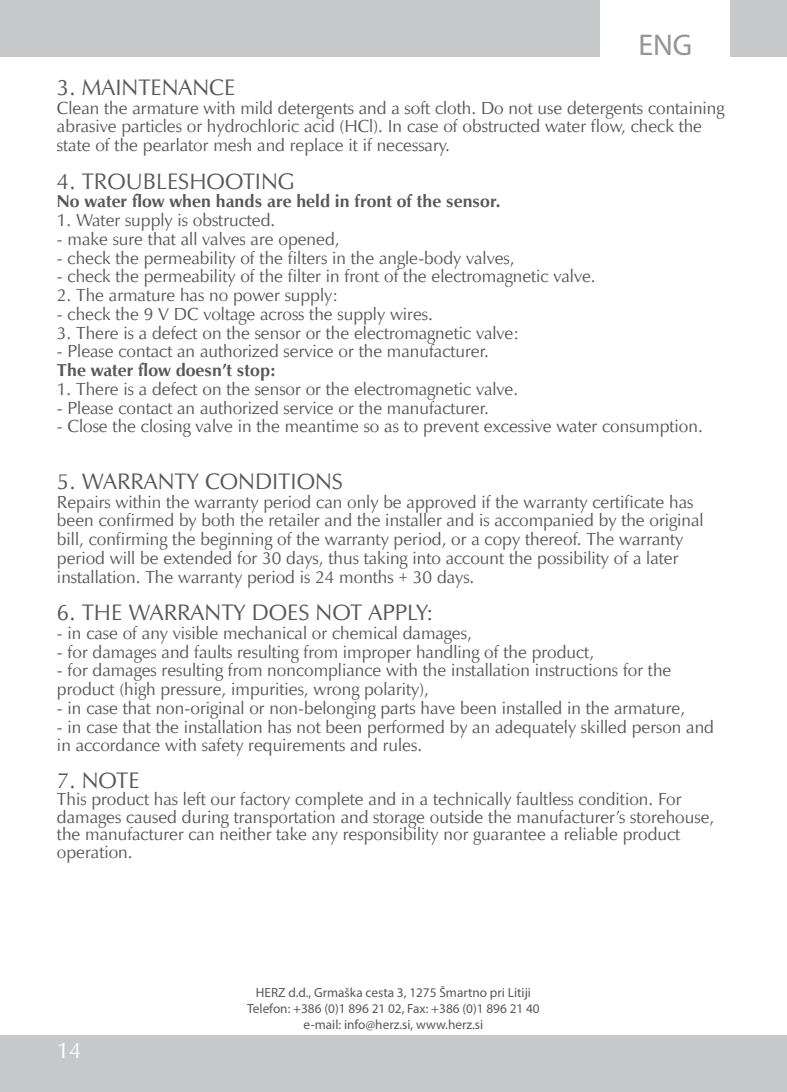
<style>
.page{position:relative;width:787px;height:1092px;background:#fff}
.page>*{position:absolute;margin:0;border:0;box-sizing:border-box;transform-origin:0 0}
.t1{font:30px "Myriad Pro";color:#939598}
.t2{font:22.5px "Zapf Humanist 601 TL";color:#57585a}
.t3{font:22.5px "Zapf Humanist 601 TL";color:#fff}
.t4{font:17.5px/18.8px "Zapf Humanist 601 TL";color:#57585a}
.t5{font:700 17.5px "Zapf Humanist 601 TL";color:#57585a}
.t6{font:13.25px/16px "Myriad Pro";color:#57585a;text-align:center}
</style>
<div class="page">
<div style="left:0;top:1035px;width:787px;height:56px;background:#c7c8ca"></div>
<div style="left:0;top:0;width:787px;height:57px;background:#c7c8ca"></div>
<div style="left:600px;top:0;width:130px;height:58px;background:#fff"></div>
<h1 class="t1" style="left:638px;top:26px;width:55px">ENG</h1>
<p class="t2" style="left:57px;top:73px;width:59px">3. Maintenance</p>
<p class="t4" style="left:57px;top:98px;width:669px">Clean the armature with mild detergents and a soft cloth. Do not use detergents containing abrasive particles or hydrochloric acid (HCl). In case of obstructed water flow, check the state of the pearlator mesh and replace it if necessary.</p>
<p class="t2" style="left:57px;top:167px;width:239px">4. Troubleshooting</p>
<p class="t5" style="left:57px;top:190px;width:445px">No water flow when hands are held in front of the sensor.</p>
<p class="t4" style="left:57px;top:211px;width:220px">1. Water supply is obstructed.</p>
<p class="t4" style="left:57px;top:229px;width:284px">- make sure that all valves are opened,</p>
<p class="t4" style="left:57px;top:248px;width:459px">- check the permeability of the filters in the angle-body valves,</p>
<p class="t4" style="left:57px;top:267px;width:540px">- check the permeability of the filter in front of the electromagnetic valve.</p>
<p class="t4" style="left:57px;top:286px;width:282px">2. The armature has no power supply:</p>
<p class="t4" style="left:57px;top:304px;width:377px">- check the 9 V DC voltage across the supply wires.</p>
<p class="t4" style="left:57px;top:323px;width:463px">3. There is a defect on the sensor or the electromagnetic valve:</p>
<p class="t4" style="left:57px;top:342px;width:433px">- Please contact an authorized service or the manufacturer.</p>
<p class="t5" style="left:57px;top:359px;width:220px">The water flow doesn’t stop:</p>
<p class="t4" style="left:57px;top:379px;width:463px">1. There is a defect on the sensor or the electromagnetic valve.</p>
<p class="t4" style="left:57px;top:398px;width:433px">- Please contact an authorized service or the manufacturer.</p>
<p class="t4" style="left:57px;top:417px;width:647px">- Close the closing valve in the meantime so as to prevent excessive water consumption.</p>
<p class="t2" style="left:57px;top:467px;width:61px">5. Warrant</p>
<p class="t2" style="left:187px;top:467px;width:64px">y Conditi</p>
<p class="t2" style="left:297px;top:467px;width:32px">ons</p>
<p class="t4" style="left:57px;top:492px;width:648px">Repairs within the warranty period can only be approved if the warranty certificate has been confirmed by both the retailer and the installer and is accompanied by the original bill, confirming the beginning of the warranty period, or a copy thereof. The warranty period will be extended for 30 days, thus taking into account the possibility of a later installation. The warranty period is 24 months + 30 days.</p>
<p class="t2" style="left:57px;top:598px;width:378px">6. THE WARRANTY DOES NOT APPLY:</p>
<p class="t4" style="left:57px;top:623px;width:416px">- in case of any visible mechanical or chemical damages,</p>
<p class="t4" style="left:57px;top:642px;width:538px">- for damages and faults resulting from improper handling of the product,</p>
<p class="t4" style="left:57px;top:661px;width:616px">- for damages resulting from noncompliance with the installation instructions for the product (high pressure, impurities, wrong polarity),</p>
<p class="t4" style="left:57px;top:698px;width:629px">- in case that non-original or non-belonging parts have been installed in the armature,</p>
<p class="t4" style="left:57px;top:717px;width:658px">- in case that the installation has not been performed by an adequately skilled person and in accordance with safety requirements and rules.</p>
<p class="t2" style="left:57px;top:766px;width:84px">7. NOTE</p>
<p class="t4" style="left:57px;top:790px;width:659px;line-height:17.5px">This product has left our factory complete and in a technically faultless condition. For damages caused during transportation and storage outside the manufacturer’s storehouse, the manufacturer can neither take any responsibility nor guarantee a reliable product operation.</p>
<p class="t3" style="left:57px;top:1035px;width:26px">14</p>
<p class="t6" style="left:247px;top:984px;width:294px">HERZ d.d., Grmaška cesta 3, 1275 Šmartno pri Litiji<br>Telefon: +386 (0)1 896 21 02, Fax: +386 (0)1 896 21 40 e-mail: info@herz.si, www.herz.si</p>
</div>
